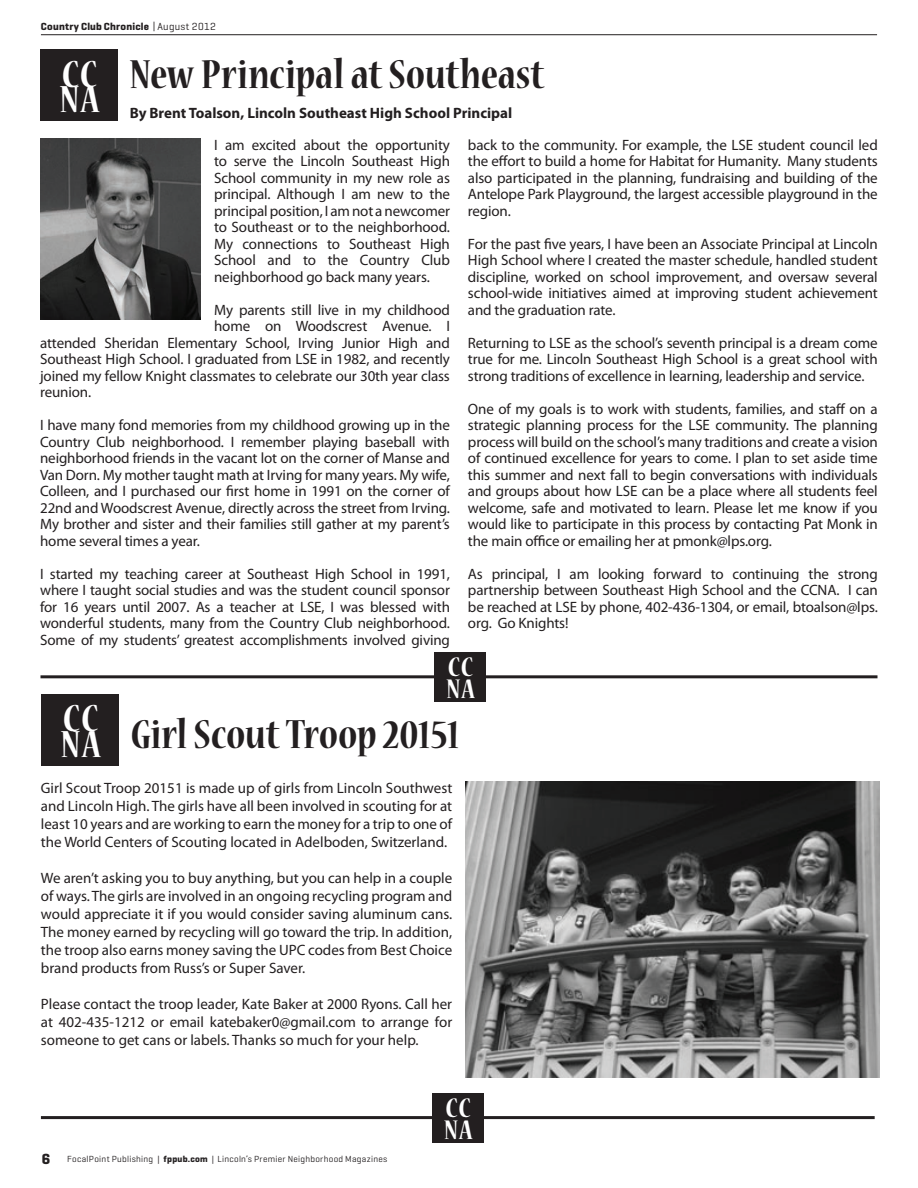
<style>
.page{position:relative;width:918px;height:1188px;background:#fff}
.page>*{position:absolute;margin:0;border:0;box-sizing:border-box;transform-origin:0 0}
.t1{font:700 condensed 45px "Nueva Std";letter-spacing:-.005em;color:#231f20}
.t2{font:700 condensed 42px "Nueva Std";color:#fff}
.t3{font:700 condensed 30px/22.5px "Nueva Std";letter-spacing:.04em;color:#fff}
.t4{font:15px/16.5px "Myriad Pro";letter-spacing:-.01em;color:#231f20;text-align:justify}
.t5{font:700 15px "Myriad Pro";color:#231f20}
.t6{font:700 10.5px "Geogrotesque";letter-spacing:.02em;color:#231f20}
.t7{font:9px "Geogrotesque";letter-spacing:.03em;color:#231f20}
.s1{font-weight:400}
.s2{font-size:42px;color:#fff}
.s3{font-weight:700;font-size:15px}
.s4{font-weight:700}
</style>
<div class="page">
<hr style="left:41px;top:34px;width:836px;height:1px;background:#231f20">
<hr style="left:41px;top:1116px;width:834px;height:3px;background:#231f20">
<div style="left:432px;top:1093px;width:52px;height:49px;background:#231f20"></div>
<hr style="left:40px;top:675px;width:838px;height:3px;background:#231f20">
<div style="left:434px;top:652px;width:52px;height:49px;background:#231f20"></div>
<div style="left:42px;top:694px;width:77px;height:72px;background:#231f20"></div>
<img style="left:466px;top:782px;width:413px;height:295px">
<div style="left:41px;top:49px;width:77px;height:72px;background:#231f20"></div>
<img style="left:40px;top:138px;width:161px;height:181px">
<p class="t6" style="left:41px;top:20px;width:176px">Country Club Chronicle <span class="s1">| August 2012</span></p>
<h1 class="t1" style="left:62px;top:54px;width:484px"><span class="s2">CC</span> New Principal at Southeast</h1>
<h2 class="t2" style="left:60px;top:81px;width:41px">NA</h2>
<p class="t5" style="left:130px;top:104px;width:384px">By Brent Toalson, Lincoln Southeast High School Principal</p>
<p class="t4" style="left:214px;top:136px;width:237px">I am excited about the opportunity to serve the Lincoln Southeast High School community in my new role as principal. Although I am new to the principal position, I am not a newcomer to Southeast or to the neighborhood.<br>My connections to Southeast High School and to the Country Club neighborhood go back many years.</p>
<p class="t4" style="left:214px;top:301px;width:237px">My parents still live in my childhood</p>
<p class="t4" style="left:214px;top:318px;width:237px">home on Woodscrest Avenue. I</p>
<p class="t4" style="left:40px;top:334px;width:411px">attended Sheridan Elementary School, Irving Junior High and</p>
<p class="t4" style="left:40px;top:351px;width:411px">Southeast High School. I graduated from LSE in 1982, and recently</p>
<p class="t4" style="left:40px;top:367px;width:411px">joined my fellow Knight classmates to celebrate our 30th year class</p>
<p class="t4" style="left:40px;top:384px;width:52px">reunion.</p>
<p class="t4" style="left:40px;top:417px;width:411px">I have many fond memories from my childhood growing up in the Country Club neighborhood. I remember playing baseball with neighborhood friends in the vacant lot on the corner of Manse and Van Dorn. My mother taught math at Irving for many years. My wife, Colleen, and I purchased our first home in 1991 on the corner of 22nd and Woodscrest Avenue, directly across the street from Irving.<br>My brother and sister and their families still gather at my parent’s home several times a year.</p>
<p class="t4" style="left:40px;top:565px;width:411px">I started my teaching career at Southeast High School in 1991, where I taught social studies and was the student council sponsor for 16 years until 2007. As a teacher at LSE, I was blessed with wonderful students, many from the Country Club neighborhood.<br>Some of my students’ greatest accomplishments involved giving</p>
<p class="t4" style="left:468px;top:136px;width:411px">back to the community. For example, the LSE student council led the effort to build a home for Habitat for Humanity. Many students also participated in the planning, fundraising and building of the Antelope Park Playground, the largest accessible playground in the region.</p>
<p class="t4" style="left:468px;top:235px;width:411px">For the past five years, I have been an Associate Principal at Lincoln High School where I created the master schedule, handled student discipline, worked on school improvement, and oversaw several school-wide initiatives aimed at improving student achievement and the graduation rate.</p>
<p class="t4" style="left:468px;top:334px;width:411px">Returning to LSE as the school’s seventh principal is a dream come true for me. Lincoln Southeast High School is a great school with strong traditions of excellence in learning, leadership and service.</p>
<p class="t4" style="left:468px;top:400px;width:411px">One of my goals is to work with students, families, and staff on a strategic planning process for the LSE community. The planning process will build on the school’s many traditions and create a vision of continued excellence for years to come. I plan to set aside time this summer and next fall to begin conversations with individuals and groups about how LSE can be a place where all students feel welcome, safe and motivated to learn. Please let me know if you would like to participate in this process by contacting Pat Monk in the main office or emailing her at pmonk@lps.org.</p>
<p class="t4" style="left:468px;top:565px;width:411px">As principal, I am looking forward to continuing the strong partnership between Southeast High School and the CCNA. I can be reached at LSE by phone, 402-436-1304, or email, btoalson@lps. org. Go Knights!</p>
<h2 class="t2" style="left:63px;top:700px;width:37px">CC</h2>
<h2 class="t2" style="left:61px;top:725px;width:41px">NA</h2>
<h3 class="t3" style="left:446px;top:657px;width:30px">CC<br>NA</h3>
<h1 class="t1" style="left:130px;top:715px;width:331px">Girl Scout Troop 20151</h1>
<p class="t4" style="left:41px;top:779px;width:413px;line-height:18px">Girl Scout Troop 20151 is made up of girls from Lincoln Southwest and Lincoln High. The girls have all been involved in scouting for at least 10 years and are working to earn the money for a trip to one of the World Centers of Scouting located in Adelboden, Switzerland.</p>
<p class="t4" style="left:41px;top:869px;width:413px;line-height:18px">We aren’t asking you to buy anything, but you can help in a couple of ways. The girls are involved in an ongoing recycling program and would appreciate it if you would consider saving aluminum cans.<br>The money earned by recycling will go toward the trip. In addition, the troop also earns money saving the UPC codes from Best Choice brand products from Russ’s or Super Saver.</p>
<p class="t4" style="left:41px;top:995px;width:413px;line-height:18px">Please contact the troop leader, Kate Baker at 2000 Ryons. Call her at 402-435-1212 or email katebaker0@gmail.com to arrange for someone to get cans or labels. Thanks so much for your help.</p>
<p class="t7" style="left:42px;top:1154px;width:347px"><span class="s3">6</span> FocalPoint Publishing | <span class="s4">fppub.com</span> | Lincoln’s Premier Neighborhood Magazines</p>
<h3 class="t3" style="left:444px;top:1098px;width:30px">CC<br>NA</h3>
</div>
